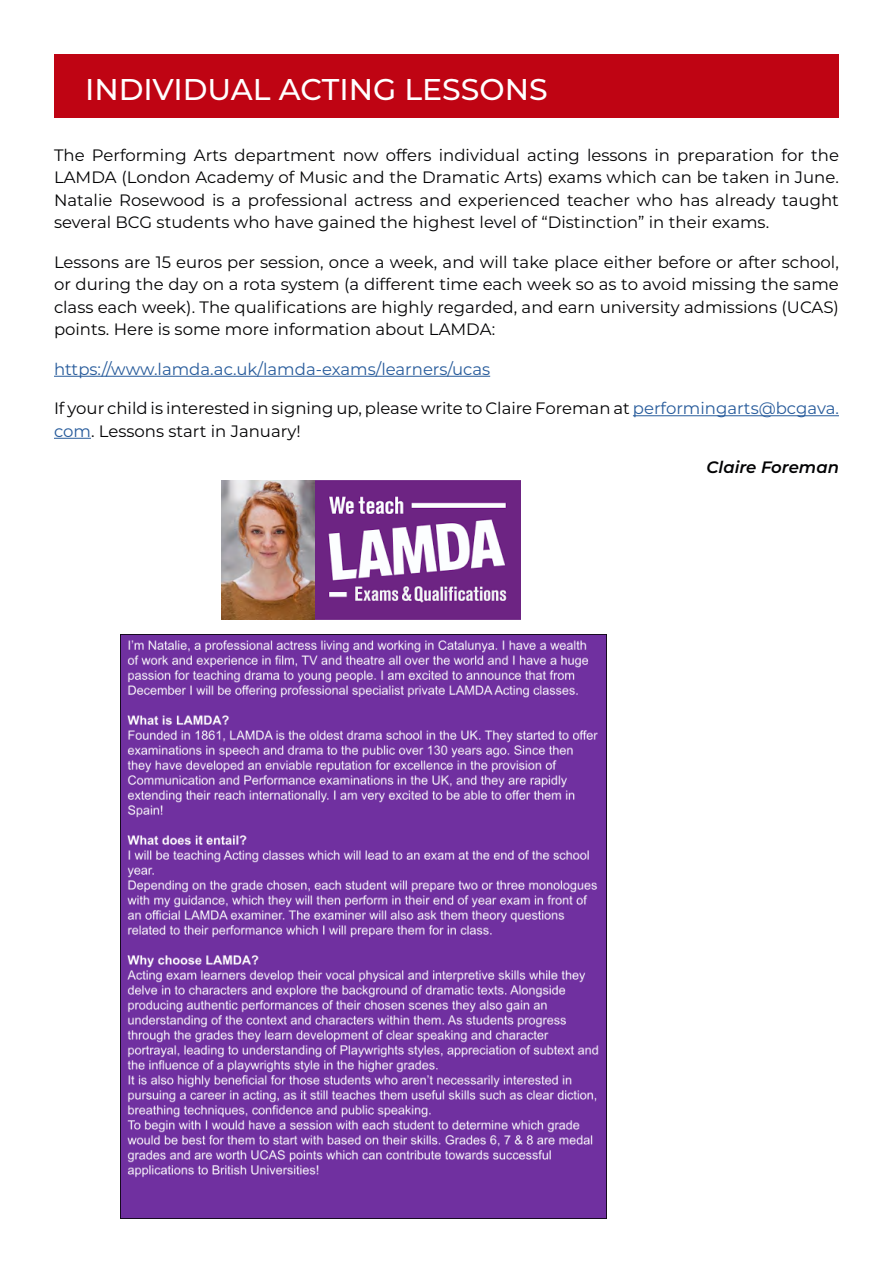
<style>
.page{position:relative;width:893px;height:1263px;background:#fff}
.page>*{position:absolute;margin:0;border:0;box-sizing:border-box;transform-origin:0 0}
.t1{font:500 30px "Montserrat";color:#fff}
.t2{font:16.5px/22.5px "Montserrat";color:#020203;text-align:justify}
.t3{font:16.5px "Montserrat";color:#275b9b}
.t4{font:italic 600 16.5px "Montserrat";color:#020203}
.s1{color:#275b9b}
</style>
<div class="page">
<hr style="left:54px;top:376px;width:436px;height:1px;background:#275b9b">
<hr style="left:633px;top:415px;width:206px;height:1px;background:#275b9b">
<hr style="left:54px;top:438px;width:37px;height:1px;background:#275b9b">
<div style="left:54px;top:54px;width:785px;height:64px;background:#bf0413"></div>
<img style="left:221px;top:480px;width:299px;height:139px">
<img style="left:121px;top:634px;width:486px;height:584px">
<h1 class="t1" style="left:85px;top:69px;width:464px">INDIVIDUAL ACTING LESSONS</h1>
<p class="t2" style="left:54px;top:143px;width:786px">The Performing Arts department now offers individual acting lessons in preparation for the LAMDA (London Academy of Music and the Dramatic Arts) exams which can be taken in June.<br>Natalie Rosewood is a professional actress and experienced teacher who has already taught several BCG students who have gained the highest level of “Distinction” in their exams.</p>
<p class="t2" style="left:54px;top:250px;width:786px">Lessons are 15 euros per session, once a week, and will take place either before or after school, or during the day on a rota system (a different time each week so as to avoid missing the same class each week). The qualifications are highly regarded, and earn university admissions (UCAS) points. Here is some more information about LAMDA:</p>
<p class="t3" style="left:54px;top:357px;width:438px">https://www.lamda.ac.uk/lamda-exams/learners/ucas</p>
<p class="t2" style="left:54px;top:396px;width:786px">If your child is interested in signing up, please write to Claire Foreman at <span class="s1">performingarts@bcgava. com</span>. Lessons start in January!</p>
<p class="t4" style="left:707px;top:456px;width:134px">Claire Foreman</p>
</div>
